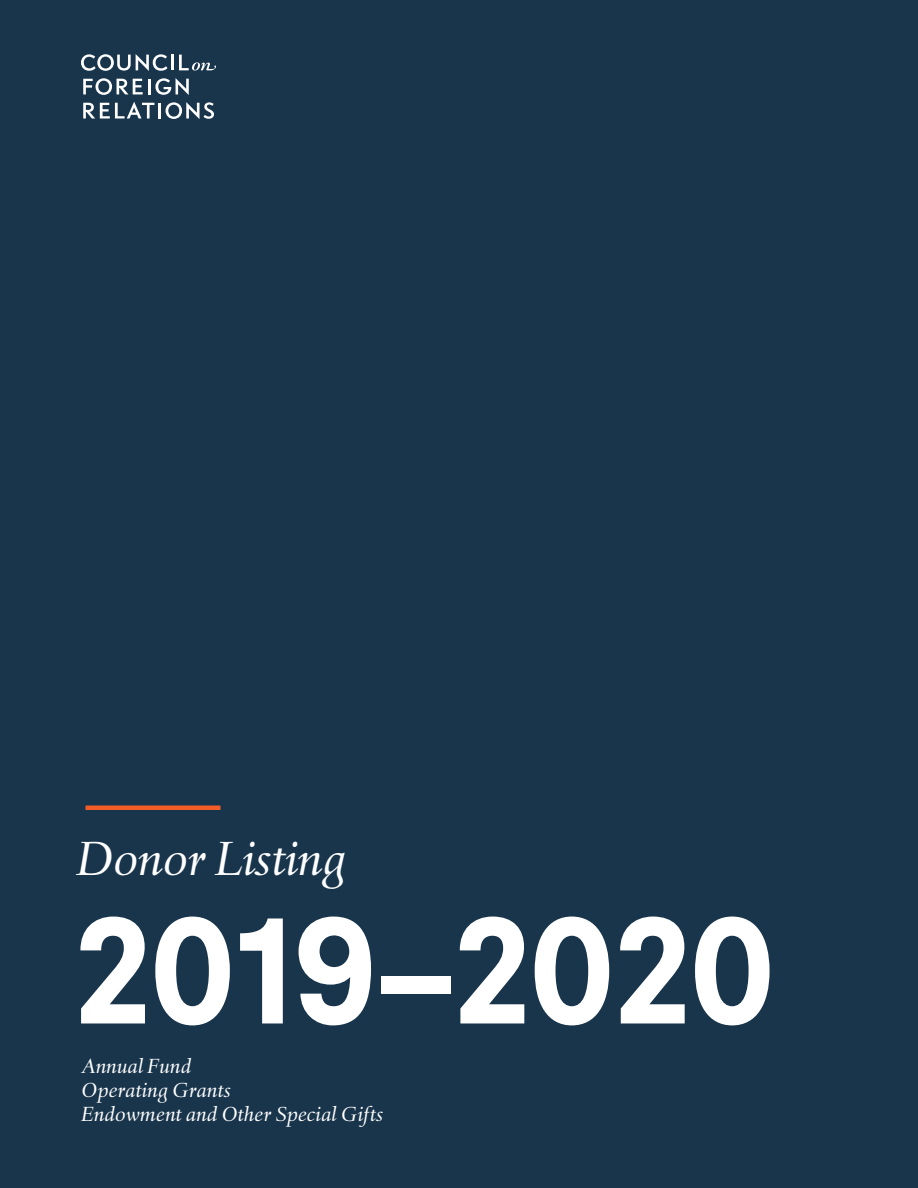
<style>
.page{position:relative;width:918px;height:1188px;background:#19354c}
.page>*{position:absolute;margin:0;border:0;box-sizing:border-box;transform-origin:0 0}
.t1{font:700 150px "Larsseit";color:#fff}
.t2{font:italic 49.35px "Haarlemmer MT Pro";letter-spacing:-.01em;color:#fff}
.t3{font:italic 21px/24px "Haarlemmer MT Pro";color:#fff}
</style>
<div class="page">
<hr style="left:86px;top:806px;width:134px;height:4px;background:#f25c26">
<hr style="left:171px;top:55px;width:3px;height:15px;background:#fff">
<svg style="left:179px;top:55px;width:37px;height:16px"></svg>
<svg style="left:81px;top:54px;width:86px;height:17px"></svg>
<hr style="left:148px;top:79px;width:3px;height:15px;background:#fff">
<svg style="left:83px;top:78px;width:60px;height:17px"></svg>
<svg style="left:83px;top:102px;width:131px;height:17px"></svg>
<svg style="left:155px;top:78px;width:34px;height:17px"></svg>
<h2 class="t2" style="left:76px;top:831px;width:271px">Donor Listing</h2>
<h1 class="t1" style="left:75px;top:874px;width:702px">2019–2020</h1>
<p class="t3" style="left:81px;top:1054px;width:303px">Annual Fund<br>Operating Grants<br>Endowment and Other Special Gifts</p>
</div>
